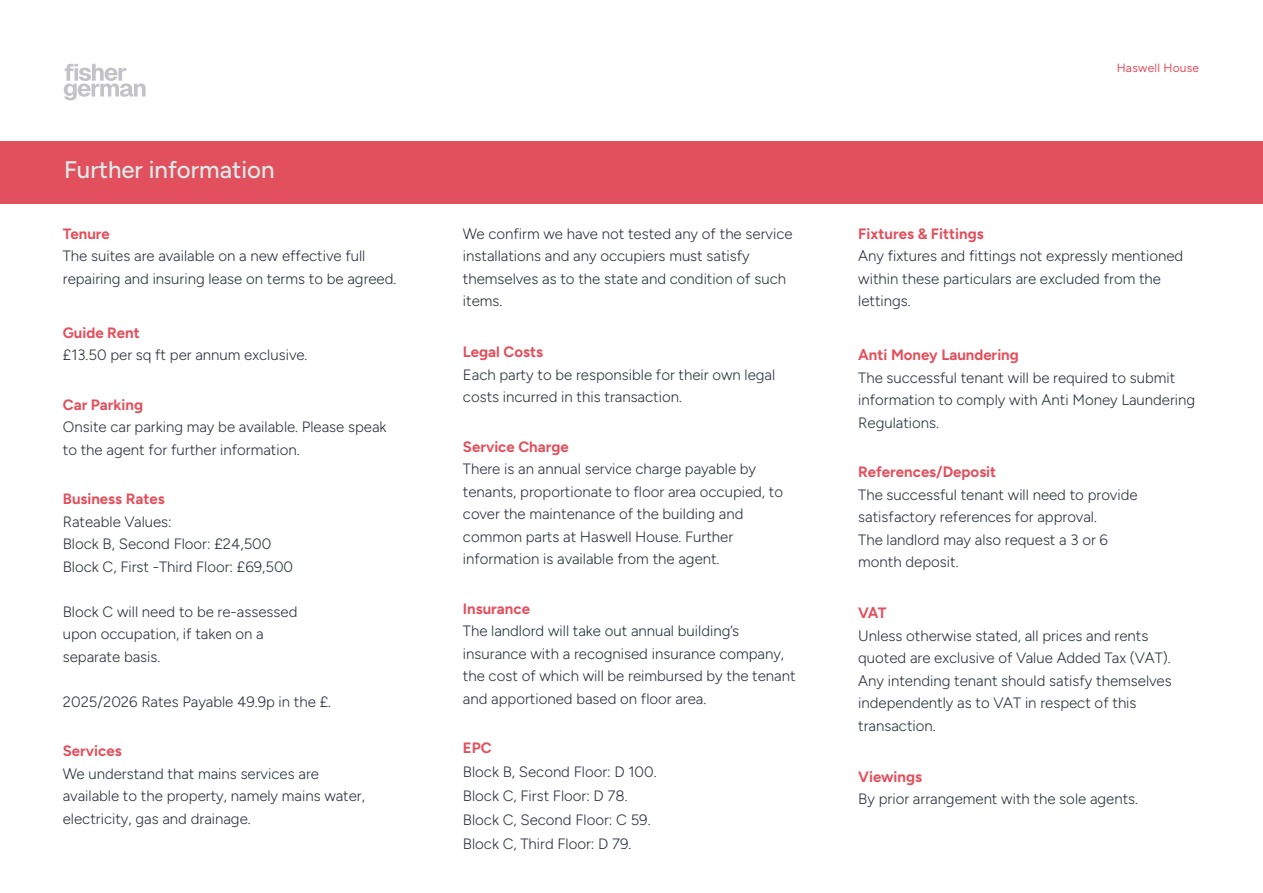
<style>
.page{position:relative;width:1263px;height:893px;background:#fff}
.page>*{position:absolute;margin:0;border:0;box-sizing:border-box;transform-origin:0 0}
.t1{font:500 24px "Figtree";color:#d9ebea}
.t2{font:300 15px/22.5px "Figtree";color:#2e3340}
.t3{font:700 15px "Figtree";color:#e3505d}
.t4{font:12px "Figtree";letter-spacing:.02em;color:#e3505d}
</style>
<div class="page">
<div style="left:0;top:141px;width:1263px;height:63px;background:#e3505d"></div>
<svg style="left:64px;top:64px;width:82px;height:36px"></svg>
<h1 class="t1" style="left:64px;top:155px;width:212px">Further information</h1>
<p class="t3" style="left:63px;top:224px;width:49px">Tenure</p>
<p class="t2" style="left:63px;top:245px;width:335px">The suites are available on a new effective full repairing and insuring lease on terms to be agreed.</p>
<p class="t3" style="left:63px;top:323px;width:78px">Guide Rent</p>
<p class="t2" style="left:63px;top:344px;width:246px">£13.50 per sq ft per annum exclusive.</p>
<p class="t3" style="left:63px;top:395px;width:82px">Car Parking</p>
<p class="t2" style="left:63px;top:416px;width:325px">Onsite car parking may be available. Please speak to the agent for further information.</p>
<p class="t3" style="left:63px;top:490px;width:103px">Business Rates</p>
<p class="t2" style="left:63px;top:510px;width:232px">Rateable Values:<br>Block B, Second Floor: £24,500<br>Block C, First -Third Floor: £69,500</p>
<p class="t2" style="left:63px;top:600px;width:236px">Block C will need to be re-assessed upon occupation, if taken on a separate basis.</p>
<p class="t2" style="left:63px;top:690px;width:270px">2025/2026 Rates Payable 49.9p in the £.</p>
<p class="t3" style="left:63px;top:742px;width:60px">Services</p>
<p class="t2" style="left:63px;top:762px;width:304px">We understand that mains services are available to the property, namely mains water, electricity, gas and drainage.</p>
<p class="t2" style="left:463px;top:222px;width:331px">We confirm we have not tested any of the service installations and any occupiers must satisfy themselves as to the state and condition of such items.</p>
<p class="t3" style="left:463px;top:343px;width:82px">Legal Costs</p>
<p class="t2" style="left:463px;top:363px;width:314px">Each party to be responsible for their own legal costs incurred in this transaction.</p>
<p class="t3" style="left:463px;top:437px;width:107px">Service Charge</p>
<p class="t2" style="left:463px;top:458px;width:322px">There is an annual service charge payable by tenants, proportionate to floor area occupied, to cover the maintenance of the building and common parts at Haswell House. Further information is available from the agent.</p>
<p class="t3" style="left:463px;top:599px;width:69px">Insurance</p>
<p class="t2" style="left:463px;top:620px;width:334px">The landlord will take out annual building’s insurance with a recognised insurance company, the cost of which will be reimbursed by the tenant and apportioned based on floor area.</p>
<p class="t3" style="left:463px;top:739px;width:30px">EPC</p>
<p class="t2" style="left:463px;top:760px;width:195px;line-height:24px">Block B, Second Floor: D 100.<br>Block C, First Floor: D 78.<br>Block C, Second Floor: C 59.<br>Block C, Third Floor: D 79.</p>
<p class="t4" style="left:1117px;top:61px;width:84px">Haswell House</p>
<p class="t3" style="left:858px;top:224px;width:127px">Fixtures &amp; Fittings</p>
<p class="t2" style="left:858px;top:245px;width:326px">Any fixtures and fittings not expressly mentioned within these particulars are excluded from the lettings.</p>
<p class="t3" style="left:858px;top:346px;width:162px">Anti Money Laundering</p>
<p class="t2" style="left:858px;top:366px;width:338px">The successful tenant will be required to submit information to comply with Anti Money Laundering<br>Regulations.</p>
<p class="t3" style="left:858px;top:463px;width:139px">References/Deposit</p>
<p class="t2" style="left:858px;top:483px;width:281px">The successful tenant will need to provide satisfactory references for approval.<br>The landlord may also request a 3 or 6 month deposit.</p>
<p class="t3" style="left:858px;top:604px;width:30px">VAT</p>
<p class="t2" style="left:858px;top:624px;width:315px">Unless otherwise stated, all prices and rents quoted are exclusive of Value Added Tax (VAT).<br>Any intending tenant should satisfy themselves independently as to VAT in respect of this transaction.</p>
<p class="t3" style="left:858px;top:767px;width:65px">Viewings</p>
<p class="t2" style="left:858px;top:788px;width:281px">By prior arrangement with the sole agents.</p>
</div>
